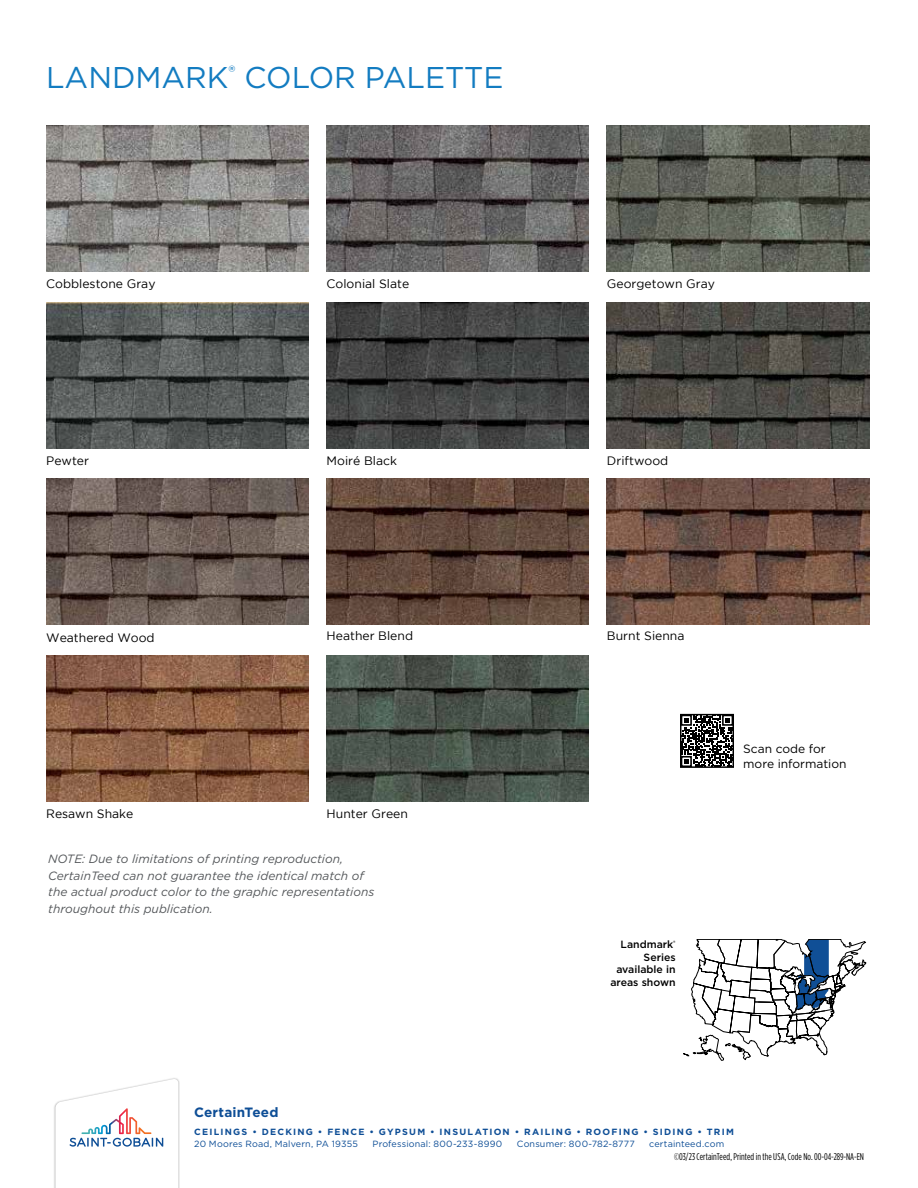
<style>
.page{position:relative;width:918px;height:1188px;background:#fff}
.page>*{position:absolute;margin:0;border:0;box-sizing:border-box;transform-origin:0 0}
.t1{font:30px "Gotham";color:#137cc1}
.t2{font:700 13.5px "Gotham";letter-spacing:.015em;color:#0e4e96}
.t3{font:12.15px "Gotham";color:#000}
.t4{font:italic 12px/16.5px "Gotham";color:#54575a}
.t5{font:12px/14.4px "Gotham";color:#000}
.t6{font:500 10.5px/12.6px "Gotham";color:#000;text-align:right}
.t7{font:9.75px "Gotham Condensed";letter-spacing:.005em;color:#000}
.t8{font:9px "Gotham";letter-spacing:.02em;color:#0e4e96}
.t9{font:700 9px "Gotham";letter-spacing:.135em;color:#0e4e96}
</style>
<div class="page">
<img style="left:607px;top:478px;width:262px;height:146px">
<img style="left:46px;top:125px;width:262px;height:146px">
<img style="left:327px;top:125px;width:262px;height:146px">
<img style="left:607px;top:303px;width:262px;height:145px">
<img style="left:607px;top:125px;width:262px;height:146px">
<img style="left:327px;top:478px;width:262px;height:146px">
<img style="left:327px;top:656px;width:262px;height:145px">
<img style="left:327px;top:303px;width:262px;height:145px">
<img style="left:46px;top:303px;width:262px;height:145px">
<img style="left:46px;top:656px;width:262px;height:145px">
<svg style="left:683px;top:939px;width:183px;height:122px"></svg>
<img style="left:46px;top:478px;width:262px;height:146px">
<div style="left:53px;top:1077px;width:127px;height:111px;background:#000;opacity:.3"></div>
<svg style="left:55px;top:1079px;width:123px;height:109px"></svg>
<svg style="left:683px;top:717px;width:48px;height:48px"></svg>
<div style="left:680px;top:714px;width:54px;height:54px;border:2px solid #000"></div>
<h1 class="t1" style="left:46px;top:59px;width:459px">LANDMARK<sup>®</sup> COLOR PALETTE</h1>
<p class="t3" style="left:46px;top:277px;width:111px">Cobblestone Gray</p>
<p class="t3" style="left:327px;top:277px;width:84px">Colonial Slate</p>
<p class="t3" style="left:46px;top:454px;width:44px">Pewter</p>
<p class="t3" style="left:327px;top:454px;width:72px">Moiré Black</p>
<p class="t3" style="left:607px;top:277px;width:110px">Georgetown Gray</p>
<p class="t3" style="left:607px;top:454px;width:63px">Driftwood</p>
<p class="t3" style="left:46px;top:631px;width:110px">Weathered Wood</p>
<p class="t3" style="left:46px;top:807px;width:89px">Resawn Shake</p>
<p class="t3" style="left:327px;top:629px;width:88px">Heather Blend</p>
<p class="t3" style="left:327px;top:807px;width:83px">Hunter Green</p>
<p class="t4" style="left:48px;top:850px;width:328px">NOTE: Due to limitations of printing reproduction, CertainTeed can not guarantee the identical match of the actual product color to the graphic representations throughout this publication.</p>
<p class="t3" style="left:607px;top:629px;width:79px">Burnt Sienna</p>
<p class="t5" style="left:743px;top:742px;width:105px">Scan code for more information</p>
<p class="t6" style="left:610px;top:938px;width:67px">Landmark<sup>®<br></sup>Series available in areas shown</p>
<p class="t2" style="left:194px;top:1103px;width:86px">CertainTeed</p>
<p class="t9" style="left:194px;top:1125px;width:541px">CEILINGS • DECKING • FENCE • GYPSUM • INSULATION • RAILING • ROOFING • SIDING • TRIM</p>
<p class="t8" style="left:194px;top:1138px;width:165px">20 Moores Road, Malvern, PA 19355</p>
<p class="t8" style="left:373px;top:1138px;width:131px">Professional: 800-233-8990</p>
<p class="t8" style="left:517px;top:1138px;width:119px">Consumer: 800-782-8777</p>
<p class="t8" style="left:649px;top:1138px;width:77px">certainteed.com</p>
<p class="t7" style="left:674px;top:1151px;width:191px">©03/23 CertainTeed, Printed in the USA, Code No. 00-04-289-NA-EN</p>
</div>
